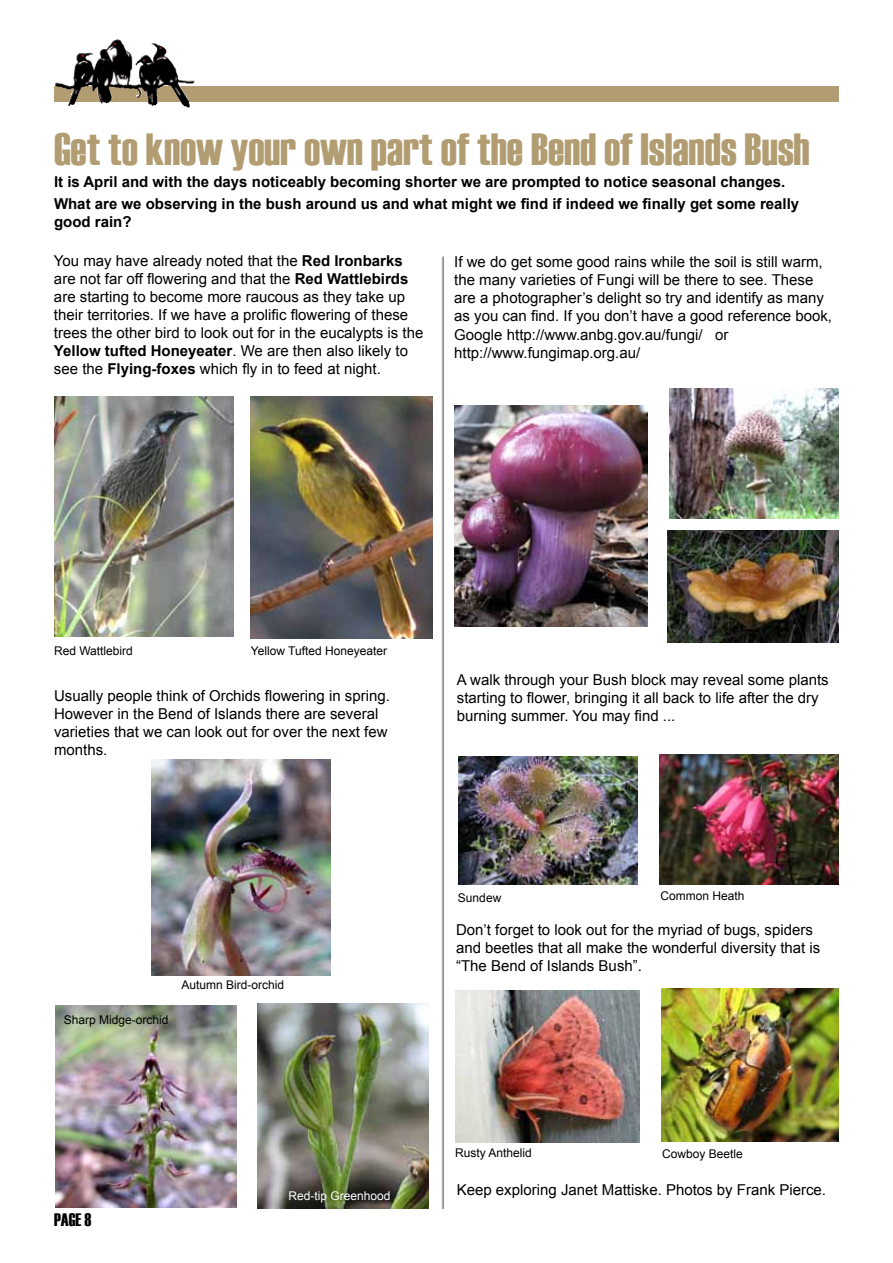
<style>
.page{position:relative;width:893px;height:1263px;background:#fff}
.page>*{position:absolute;margin:0;border:0;box-sizing:border-box;transform-origin:0 0}
.t1{font:45px "Haettenschweiler";color:#b19d71}
.t2{font:18px "Haettenschweiler";color:#000}
.t3{font:15px/18px "Arial";color:#000}
.t4{font:700 15px/22.2px "Arial";color:#000}
.t5{font:12px "Arial";color:#000}
.t6{font:12px "Arial";color:#fff}
.s1{font-weight:700}
</style>
<div class="page">
<div style="left:54px;top:86px;width:785px;height:15px;background:#b19d71"></div>
<img style="left:54px;top:39px;width:88px;height:67px">
<img style="left:251px;top:397px;width:181px;height:242px">
<img style="left:54px;top:397px;width:180px;height:239px">
<img style="left:152px;top:759px;width:178px;height:216px">
<img style="left:55px;top:1005px;width:182px;height:203px">
<img style="left:258px;top:1003px;width:170px;height:206px">
<img style="left:455px;top:405px;width:193px;height:222px">
<img style="left:670px;top:388px;width:169px;height:130px">
<img style="left:458px;top:757px;width:180px;height:128px">
<img style="left:455px;top:991px;width:184px;height:151px">
<img style="left:662px;top:988px;width:177px;height:153px">
<img style="left:659px;top:755px;width:180px;height:129px">
<img style="left:668px;top:530px;width:171px;height:112px">
<h1 class="t1" style="left:54px;top:123px;width:757px">Get to know your own part of the Bend of Islands Bush</h1>
<p class="t4" style="left:54px;top:171px;width:747px">It is April and with the days noticeably becoming shorter we are prompted to notice seasonal changes.<br>What are we observing in the bush around us and what might we find if indeed we finally get some really</p>
<p class="t4" style="left:54px;top:211px;width:79px">good rain?</p>
<p class="t3" style="left:54px;top:252px;width:371px">You may have already noted that the <span class="s1">Red Ironbarks </span>are not far off flowering and that the <span class="s1">Red Wattlebirds </span>are starting to become more raucous as they take up their territories. If we have a prolific flowering of these trees the other bird to look out for in the eucalypts is the <span class="s1">Yellow tufted Honeyeater</span>. We are then also likely to see the <span class="s1">Flying-foxes</span> which fly in to feed at night.</p>
<p class="t3" style="left:454px;top:253px;width:379px">If we do get some good rains while the soil is still warm, the many varieties of Fungi will be there to see. These are a photographer’s delight so try and identify as many as you can find. If you don’t have a good reference book, Google http://www.anbg.gov.au/fungi/ or http://www.fungimap.org.au/</p>
<p class="t5" style="left:54px;top:643px;width:80px">Red Wattlebird</p>
<p class="t5" style="left:251px;top:643px;width:138px">Yellow Tufted Honeyeater</p>
<p class="t3" style="left:54px;top:687px;width:337px">Usually people think of Orchids flowering in spring.<br>However in the Bend of Islands there are several varieties that we can look out for over the next few months.</p>
<p class="t5" style="left:64px;top:1012px;width:106px">Sharp Midge-orchid</p>
<p class="t5" style="left:182px;top:977px;width:104px">Autumn Bird-orchid</p>
<p class="t2" style="left:54px;top:1209px;width:39px">PAGE 8</p>
<p class="t6" style="left:288px;top:1187px;width:104px">Red-tip Greenhood</p>
<p class="t3" style="left:457px;top:671px;width:373px">A walk through your Bush block may reveal some plants starting to flower, bringing it all back to life after the dry burning summer. You may find ...</p>
<p class="t5" style="left:458px;top:890px;width:45px">Sundew</p>
<p class="t5" style="left:660px;top:888px;width:86px">Common Heath</p>
<p class="t3" style="left:456px;top:921px;width:366px">Don’t forget to look out for the myriad of bugs, spiders and beetles that all make the wonderful diversity that is “The Bend of Islands Bush”.</p>
<p class="t5" style="left:455px;top:1145px;width:78px">Rusty Anthelid</p>
<p class="t5" style="left:662px;top:1146px;width:82px">Cowboy Beetle</p>
<p class="t3" style="left:457px;top:1180px;width:371px">Keep exploring Janet Mattiske. Photos by Frank Pierce.</p>
</div>
